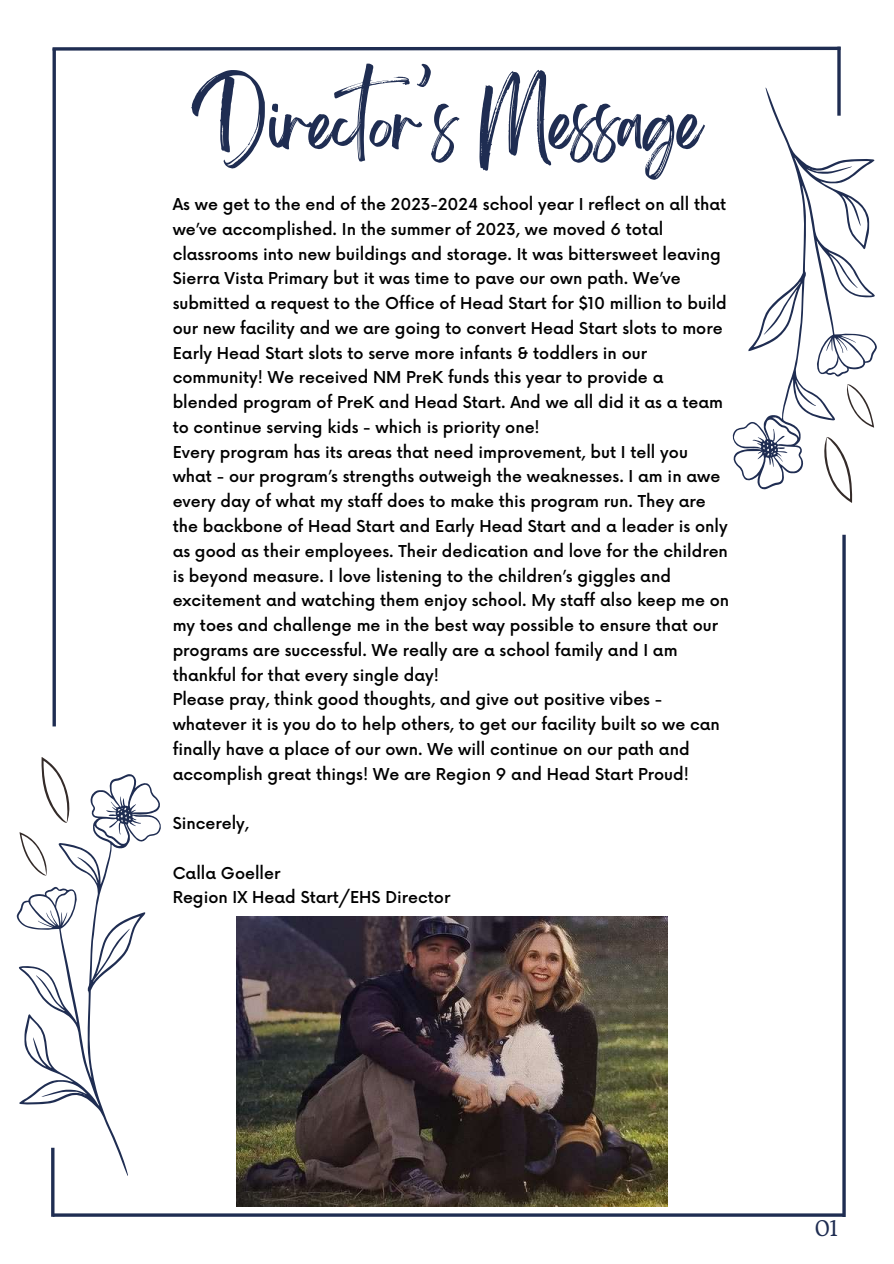
<style>
.page{position:relative;width:894px;height:1264px;background:#fff}
.page>*{position:absolute;margin:0;border:0;box-sizing:border-box;transform-origin:0 0}
.t1{font:64.5px "Brightwall";letter-spacing:-.025em;color:#1f2d52}
.t2{font:22.5px "Bogart";color:#1f2d52}
.t3{font:500 15.9px/24.8px "Now";color:#000}
</style>
<div class="page">
<svg style="left:52px;top:52px;width:4px;height:674px;background:#414d6c"></svg>
<svg style="left:52px;top:46px;width:789px;height:6px"></svg>
<hr style="left:53px;top:1213px;width:791px;height:3px;background:#1f2d52">
<hr style="left:51px;top:1147px;width:3px;height:69px;background:#1f2d52">
<svg style="left:732px;top:87px;width:144px;height:402px"></svg>
<hr style="left:837px;top:47px;width:3px;height:69px;background:#1f2d52">
<hr style="left:842px;top:534px;width:3px;height:682px;background:#1f2d52">
<svg style="left:819px;top:379px;width:57px;height:124px"></svg>
<svg style="left:17px;top:774px;width:144px;height:402px"></svg>
<svg style="left:17px;top:757px;width:57px;height:123px"></svg>
<img style="left:237px;top:916px;width:430px;height:290px">
<h1 class="t1" style="left:192px;top:100px;width:511px">Director’s Message</h1>
<p class="t3" style="left:173px;top:193px;width:558px">As we get to the end of the 2023-2024 school year I reflect on all that we’ve accomplished. In the summer of 2023, we moved 6 total classrooms into new buildings and storage. It was bittersweet leaving Sierra Vista Primary but it was time to pave our own path. We’ve submitted a request to the Office of Head Start for $10 million to build our new facility and we are going to convert Head Start slots to more Early Head Start slots to serve more infants &amp; toddlers in our community! We received NM PreK funds this year to provide a blended program of PreK and Head Start. And we all did it as a team to continue serving kids - which is priority one!<br>Every program has its areas that need improvement, but I tell you what - our program’s strengths outweigh the weaknesses. I am in awe every day of what my staff does to make this program run. They are the backbone of Head Start and Early Head Start and a leader is only as good as their employees. Their dedication and love for the children is beyond measure. I love listening to the children’s giggles and excitement and watching them enjoy school. My staff also keep me on my toes and challenge me in the best way possible to ensure that our programs are successful. We really are a school family and I am thankful for that every single day!<br>Please pray, think good thoughts, and give out positive vibes - whatever it is you do to help others, to get our facility built so we can finally have a place of our own. We will continue on our path and accomplish great things! We are Region 9 and Head Start Proud!</p>
<p class="t3" style="left:173px;top:812px;width:78px">Sincerely,</p>
<p class="t3" style="left:173px;top:861px;width:279px">Calla Goeller<br>Region IX Head Start/EHS Director</p>
<h2 class="t2" style="left:815px;top:1212px;width:24px">01</h2>
</div>
